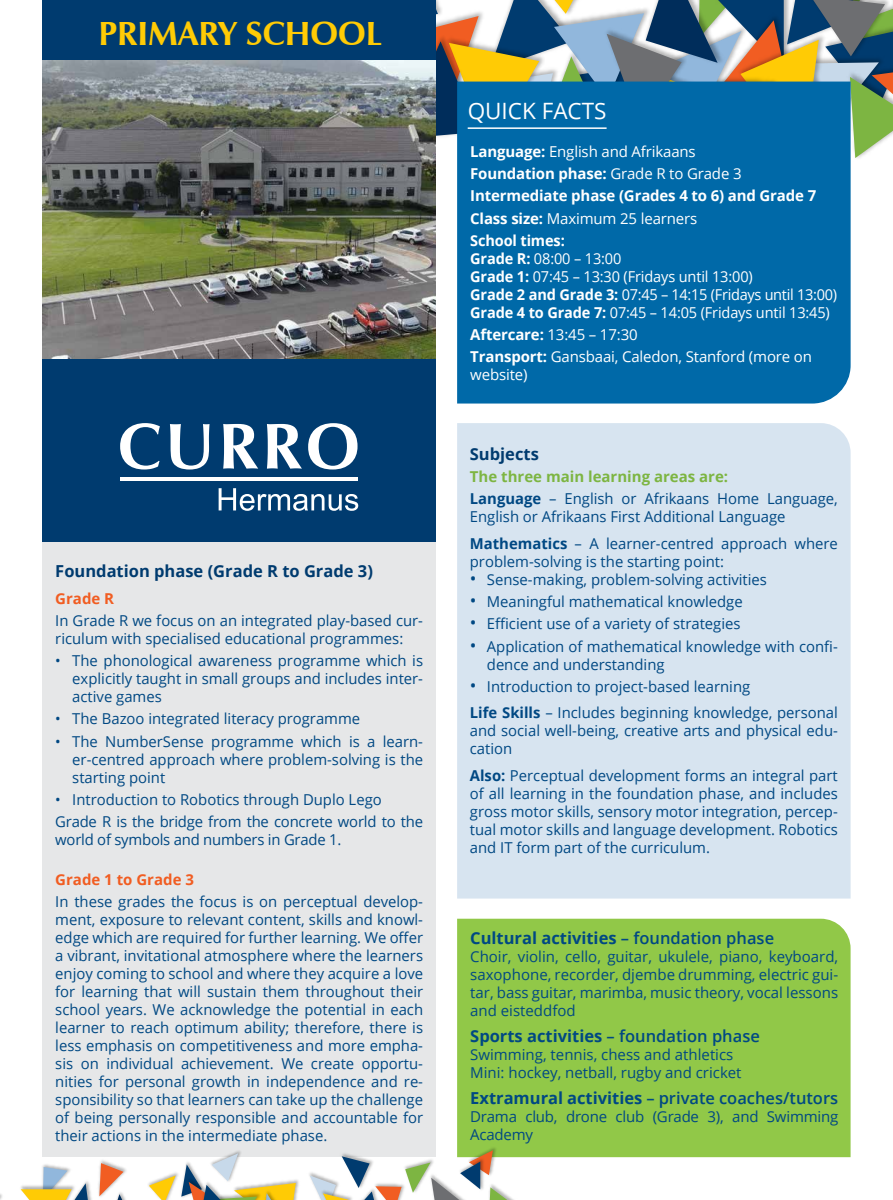
<style>
.page{position:relative;width:893px;height:1200px;background:#fff}
.page>*{position:absolute;margin:0;border:0;box-sizing:border-box;transform-origin:0 0}
.t1{font:700 33.45px "Zapf Humanist 601 BT";color:#ffcb05}
.t2{font:22.5px "Open Sans";color:#fff}
.t3{font:700 16.5px "Open Sans";color:#004883}
.t4{font:600 16.5px "Open Sans";color:#004883}
.t5{font:700 16.5px "Open Sans";color:#003b6f}
.t6{font:15px/18px "Open Sans";color:#004883}
.t7{font:15px/18px "Open Sans";letter-spacing:-.01em;color:#fff}
.t8{font:700 15px/22.2px "Open Sans";letter-spacing:-.01em;color:#fff}
.t9{font:700 15px "Open Sans";color:#f15d22}
.s1{font-weight:400}
.s2{font-weight:700}
.s3{font-weight:700;color:#7db542}
.s4{font-size:18px}
.s5{font-weight:600}
</style>
<div class="page">
<svg style="left:436px;top:0;width:457px;height:158px"></svg>
<div style="left:457px;top:423px;width:394px;height:475px;background:#d7e4f0"></div>
<div style="left:457px;top:918px;width:394px;height:238px;background:#91c848"></div>
<div style="left:43px;top:94px;width:393px;height:1062px;background:#e6e7e8"></div>
<div style="left:43px;top:0;width:393px;height:541px;background:#003b6f"></div>
<div style="left:457px;top:81px;width:394px;height:322px;background:#0069a8"></div>
<hr style="left:468px;top:127px;width:139px;height:2px;background:#fff">
<img style="left:43px;top:60px;width:393px;height:298px">
<img style="left:466px;top:1144px;width:32px;height:5px">
<img style="left:507px;top:1195px;width:5px;height:4px">
<img style="left:296px;top:1179px;width:3px;height:20px">
<img style="left:43px;top:1164px;width:12px;height:2px">
<img style="left:88px;top:1182px;width:4px;height:17px">
<svg style="left:21px;top:1166px;width:67px;height:33px"></svg>
<svg style="left:149px;top:1152px;width:147px;height:47px"></svg>
<img style="left:98px;top:1160px;width:28px;height:38px">
<svg style="left:99px;top:1162px;width:25px;height:37px"></svg>
<svg style="left:310px;top:1149px;width:197px;height:50px"></svg>
<svg style="left:120px;top:423px;width:40px;height:46px"></svg>
<svg style="left:170px;top:424px;width:39px;height:45px"></svg>
<svg style="left:223px;top:424px;width:35px;height:44px"></svg>
<svg style="left:267px;top:424px;width:35px;height:44px"></svg>
<svg style="left:308px;top:423px;width:49px;height:46px"></svg>
<hr style="left:120px;top:476px;width:238px;height:2px;background:#fff">
<hr style="left:120px;top:479px;width:238px;height:1px;background:#fff">
<svg style="left:219px;top:488px;width:139px;height:22px"></svg>
<h1 class="t1" style="left:98px;top:12px;width:285px">PRIMARY SCHOOL</h1>
<p class="t5" style="left:55px;top:559px;width:319px">Foundation phase (Grade R to Grade 3)</p>
<p class="t9" style="left:55px;top:587px;width:60px">Grade R</p>
<p class="t6" style="left:55px;top:610px;width:369px">In Grade R we focus on an integrated play-based cur&shy;riculum with specialised educational programmes:</p>
<p class="t6" style="left:72px;top:651px;width:352px;text-align:justify;text-indent:-17px">• The phonological awareness programme which is explicitly taught in small groups and includes inter&shy;active games</p>
<p class="t6" style="left:55px;top:709px;width:306px">• The Bazoo integrated literacy programme</p>
<p class="t6" style="left:72px;top:731px;width:352px;text-align:justify;text-indent:-17px">• The NumberSense programme which is a learn&shy;er-centred approach where problem-solving is the starting point</p>
<p class="t6" style="left:55px;top:787px;width:369px;line-height:22.2px">• Introduction to Robotics through Duplo Lego<br>Grade R is the bridge from the concrete world to the</p>
<p class="t6" style="left:55px;top:830px;width:288px">world of symbols and numbers in Grade 1.</p>
<p class="t9" style="left:55px;top:868px;width:140px">Grade 1 to Grade 3</p>
<p class="t6" style="left:55px;top:891px;width:369px;text-align:justify">In these grades the focus is on perceptual develop&shy;ment, exposure to relevant content, skills and knowl&shy;edge which are required for further learning. We offer a vibrant, invitational atmosphere where the learners enjoy coming to school and where they acquire a love for learning that will sustain them throughout their school years. We acknowledge the potential in each learner to reach optimum ability; therefore, there is less emphasis on competitiveness and more empha&shy;sis on individual achievement. We create opportu&shy;nities for personal growth in independence and re&shy;sponsibility so that learners can take up the challenge of being personally responsible and accountable for their actions in the intermediate phase.</p>
<h2 class="t2" style="left:468px;top:95px;width:140px">QUICK FACTS</h2>
<p class="t8" style="left:470px;top:140px;width:347px">Language: <span class="s1">English and Afrikaans<br></span>Foundation phase: <span class="s1">Grade R to Grade 3<br></span>Intermediate phase (Grades 4 to 6) and Grade 7<br>Class size: <span class="s1">Maximum 25 learners<br></span>School times:</p>
<p class="t7" style="left:470px;top:249px;width:368px"><span class="s2">Grade R:</span> 08:00 – 13:00<br><span class="s2">Grade 1:</span> 07:45 – 13:30 (Fridays until 13:00)<br><span class="s2">Grade 2 and Grade 3:</span> 07:45 – 14:15 (Fridays until 13:00)<br><span class="s2">Grade 4 to Grade 7:</span> 07:45 – 14:05 (Fridays until 13:45)</p>
<p class="t7" style="left:470px;top:323px;width:343px;line-height:22.2px"><span class="s2">Aftercare:</span> 13:45 – 17:30<br><span class="s2">Transport:</span> Gansbaai, Caledon, Stanford (more on</p>
<p class="t7" style="left:470px;top:365px;width:59px">website)</p>
<p class="t5" style="left:470px;top:442px;width:71px">Subjects</p>
<p class="t6" style="left:470px;top:465px;width:369px;line-height:22.2px"><span class="s3">The three main learning areas are:<br></span><span class="s2">Language</span> – English or Afrikaans Home Language,</p>
<p class="t6" style="left:470px;top:503px;width:369px;line-height:26.5px">English or Afrikaans First Additional Language<br><span class="s2">Mathematics</span> – A learner-centred approach where</p>
<p class="t6" style="left:470px;top:552px;width:256px">problem-solving is the starting point:</p>
<p class="t6" style="left:470px;top:570px;width:299px"><span class="s4">•</span> Sense-making, problem-solving activities</p>
<p class="t6" style="left:470px;top:592px;width:274px"><span class="s4">•</span> Meaningful mathematical knowledge</p>
<p class="t6" style="left:470px;top:614px;width:272px"><span class="s4">•</span> Efficient use of a variety of strategies</p>
<p class="t6" style="left:487px;top:636px;width:352px;text-indent:-17px"><span class="s4">•</span> Application of mathematical knowledge with confi&shy;dence and understanding</p>
<p class="t6" style="left:470px;top:672px;width:369px;line-height:26.5px"><span class="s4">•</span> Introduction to project-based learning<br><span class="s2">Life Skills</span> – Includes beginning knowledge, personal</p>
<p class="t6" style="left:470px;top:721px;width:369px">and social well-being, creative arts and physical edu&shy;cation</p>
<p class="t6" style="left:470px;top:766px;width:369px;text-align:justify"><span class="s2">Also:</span> Perceptual development forms an integral part of all learning in the foundation phase, and includes gross motor skills, sensory motor integration, percep&shy;tual motor skills and language development. Robotics and IT form part of the curriculum.</p>
<p class="t3" style="left:470px;top:926px;width:305px">Cultural activities <span class="s5">– foundation phase</span></p>
<p class="t6" style="left:470px;top:947px;width:369px;text-align:justify">Choir, violin, cello, guitar, ukulele, piano, keyboard, saxophone, recorder, djembe drumming, electric gui&shy;tar, bass guitar, marimba, music theory, vocal lessons and eisteddfod</p>
<p class="t3" style="left:470px;top:1024px;width:291px">Sports activities <span class="s5">– foundation phase</span></p>
<p class="t6" style="left:470px;top:1045px;width:273px">Swimming, tennis, chess and athletics<br>Mini: hockey, netball, rugby and cricket</p>
<p class="t4" style="left:470px;top:1086px;width:369px"><span class="s2">Extramural activities</span> – private coaches/tutors</p>
<p class="t6" style="left:470px;top:1106px;width:369px">Drama club, drone club (Grade 3), and Swimming<br>Academy</p>
</div>
